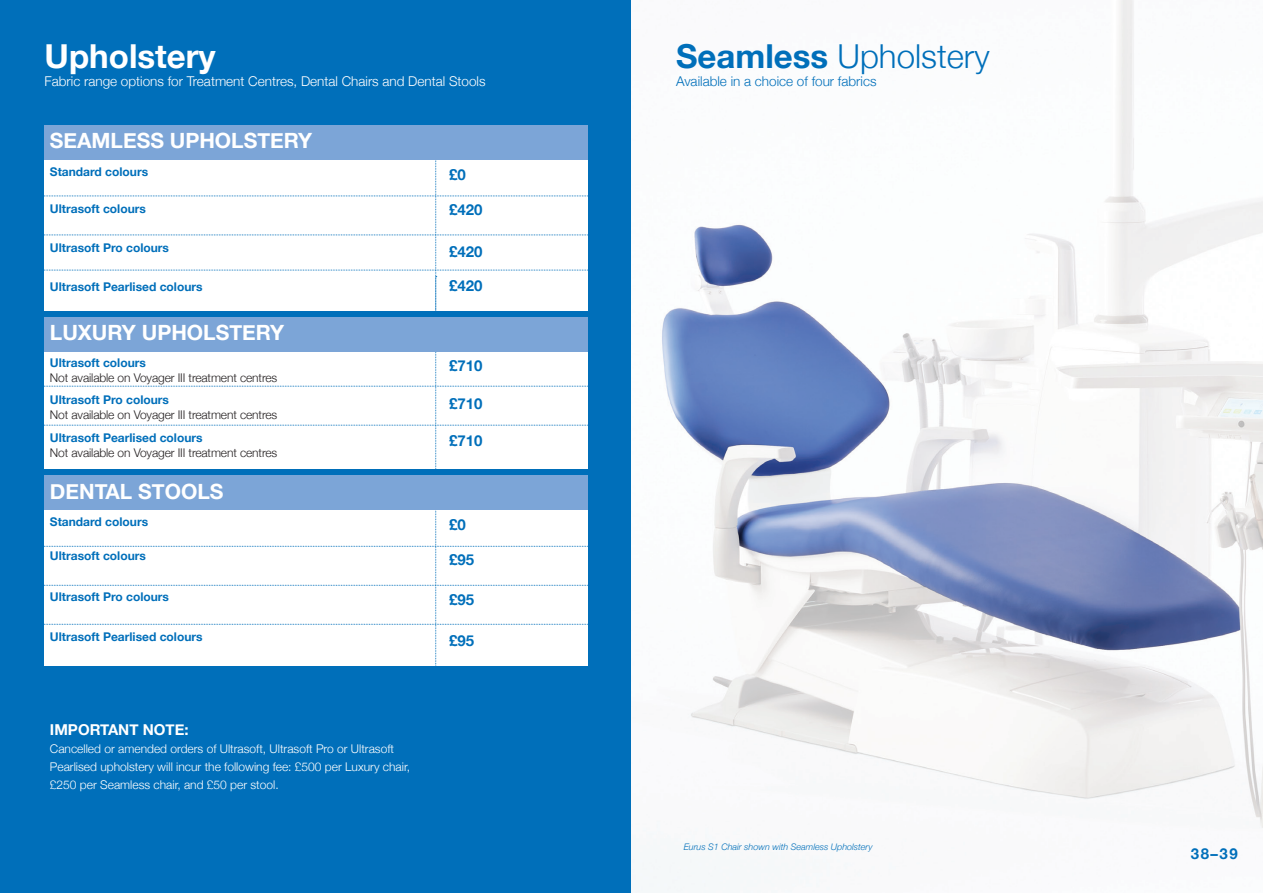
<style>
.page{position:relative;width:1263px;height:893px;background:#fff}
.page>*{position:absolute;margin:0;border:0;box-sizing:border-box;transform-origin:0 0}
.t1{font:300 33px "Helvetica Neue";color:#006fba}
.t2{font:700 33px "Helvetica Neue";color:#fff}
.t3{font:700 21px "Helvetica Neue";color:#fff}
.t4{font:700 15px "Helvetica Neue";color:#006fba}
.t5{font:700 15px "Helvetica Neue";color:#fff}
.t6{font:300 13.5px "Helvetica Neue";color:#fff}
.t7{font:300 13.5px "Helvetica Neue";color:#006fba}
.t8{font:700 12px "Helvetica Neue";color:#006fba}
.t9{font:300 12px/18px "Helvetica Neue";color:#fff}
.t10{font:300 12px "Helvetica Neue";letter-spacing:-.01em;color:#231f20}
.t11{font:italic 300 9px "Helvetica Neue";color:#006fba}
.s1{font-weight:700}
</style>
<div class="page">
<div style="left:0;top:0;width:631px;height:893px;background:#006fba"></div>
<img style="left:632px;top:0;width:631px;height:893px">
<svg style="left:44px;top:151px;width:544px;height:515px;background:#f5f9fc"></svg>
<div style="left:45px;top:126px;width:543px;height:34px;background:#7ca5d7"></div>
<div style="left:45px;top:476px;width:543px;height:34px;background:#7ca5d7"></div>
<div style="left:45px;top:318px;width:543px;height:34px;background:#7ca5d7"></div>
<h1 class="t2" style="left:45px;top:31px;width:173px">Upholstery</h1>
<p class="t6" style="left:45px;top:71px;width:442px">Fabric range options for Treatment Centres, Dental Chairs and Dental Stools</p>
<h2 class="t3" style="left:50px;top:125px;width:264px">SEAMLESS UPHOLSTERY</h2>
<p class="t8" style="left:50px;top:162px;width:100px">Standard colours</p>
<p class="t4" style="left:449px;top:163px;width:18px">£0</p>
<p class="t8" style="left:50px;top:199px;width:97px">Ultrasoft colours</p>
<p class="t4" style="left:449px;top:197px;width:35px">£420</p>
<p class="t8" style="left:50px;top:238px;width:121px">Ultrasoft Pro colours</p>
<p class="t4" style="left:449px;top:239px;width:35px">£420</p>
<p class="t8" style="left:50px;top:277px;width:154px">Ultrasoft Pearlised colours</p>
<p class="t4" style="left:449px;top:274px;width:35px">£420</p>
<h2 class="t3" style="left:50px;top:316px;width:236px">LUXURY UPHOLSTERY</h2>
<p class="t8" style="left:50px;top:353px;width:97px">Ultrasoft colours</p>
<p class="t4" style="left:449px;top:354px;width:35px">£710</p>
<p class="t10" style="left:50px;top:368px;width:229px">Not available on Voyager III treatment centres</p>
<p class="t8" style="left:50px;top:391px;width:121px">Ultrasoft Pro colours</p>
<p class="t4" style="left:449px;top:392px;width:35px">£710</p>
<p class="t10" style="left:50px;top:405px;width:229px">Not available on Voyager III treatment centres</p>
<p class="t8" style="left:50px;top:428px;width:154px">Ultrasoft Pearlised colours</p>
<p class="t4" style="left:449px;top:429px;width:35px">£710</p>
<p class="t10" style="left:50px;top:443px;width:229px">Not available on Voyager III treatment centres</p>
<h2 class="t3" style="left:50px;top:475px;width:175px">DENTAL STOOLS</h2>
<p class="t8" style="left:50px;top:512px;width:100px">Standard colours</p>
<p class="t4" style="left:449px;top:513px;width:18px">£0</p>
<p class="t8" style="left:50px;top:547px;width:97px">Ultrasoft colours</p>
<p class="t4" style="left:449px;top:548px;width:27px">£95</p>
<p class="t8" style="left:50px;top:587px;width:121px">Ultrasoft Pro colours</p>
<p class="t4" style="left:449px;top:588px;width:27px">£95</p>
<p class="t8" style="left:50px;top:628px;width:154px">Ultrasoft Pearlised colours</p>
<p class="t4" style="left:449px;top:629px;width:27px">£95</p>
<p class="t5" style="left:50px;top:718px;width:140px">IMPORTANT NOTE:</p>
<p class="t9" style="left:50px;top:739px;width:362px">Cancelled or amended orders of Ultrasoft, Ultrasoft Pro or Ultrasoft<br>Pearlised upholstery will incur the following fee: £500 per Luxury chair, £250 per Seamless chair, and £50 per stool.</p>
<h1 class="t1" style="left:676px;top:30px;width:315px"><span class="s1">Seamless</span> Upholstery</h1>
<p class="t7" style="left:676px;top:71px;width:202px">Available in a choice of four fabrics</p>
<p class="t11" style="left:684px;top:839px;width:190px">Eurus S1 Chair shown with Seamless Upholstery</p>
<p class="t4" style="left:1191px;top:842px;width:48px">38–39</p>
</div>
